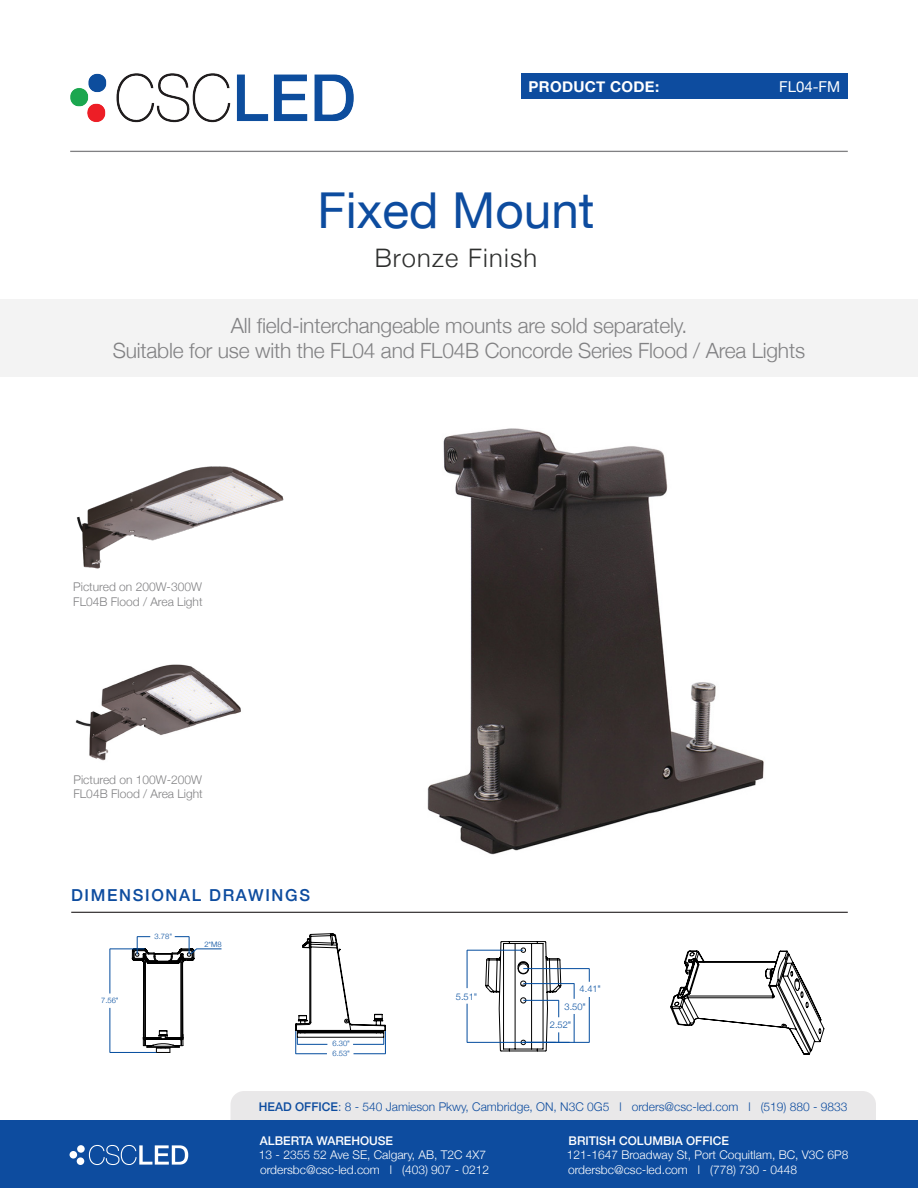
<style>
.page{position:relative;width:918px;height:1188px;background:#fff}
.page>*{position:absolute;margin:0;border:0;box-sizing:border-box;transform-origin:0 0}
.t1{font:49.5px "Helvetica Neue";color:#0d4c9f}
.t2{font:300 25.5px "Helvetica Neue";letter-spacing:.05em;color:#2e2f2e}
.t3{font:300 21px/25.5px "Helvetica Neue";letter-spacing:-.01em;color:#818183;text-align:center}
.t4{font:500 16.5px "Helvetica Neue";letter-spacing:.1em;color:#0d4c9f}
.t5{font:700 15px "Helvetica Neue";letter-spacing:.02em;color:#fff}
.t6{font:15px "Helvetica Neue";color:#fff}
.t7{font:300 12px/14.4px "Helvetica Neue";color:#fff}
.t8{font:300 12px "Helvetica Neue";color:#0d4c9f}
.t9{font:300 12px/14.4px "Helvetica Neue";color:#818183}
.t10{font:300 9.3px "Helvetica Neue";color:#034c9e}
.t11{font:300 7.65px/9.8px "Helvetica Neue";color:#034c9e}
.s1{font-weight:500}
</style>
<div class="page">
<div style="left:0;top:299px;width:918px;height:78px;background:#f3f3f3"></div>
<img style="left:70px;top:73px;width:284px;height:50px">
<div style="left:521px;top:74px;width:327px;height:25px;background:#0d4c9f"></div>
<hr style="left:70px;top:151px;width:778px;height:1px;background:#818183">
<img style="left:427px;top:428px;width:337px;height:427px">
<img style="left:75px;top:664px;width:166px;height:97px">
<img style="left:76px;top:466px;width:208px;height:103px">
<hr style="left:71px;top:912px;width:777px;height:1px;background:#231f20">
<hr style="left:110px;top:949px;width:35px;height:1px;background:#034c9e">
<hr style="left:110px;top:1052px;width:46px;height:1px;background:#034c9e">
<hr style="left:110px;top:949px;width:1px;height:45px;background:#034c9e">
<hr style="left:110px;top:1008px;width:1px;height:45px;background:#034c9e">
<svg style="left:132px;top:936px;width:90px;height:117px"></svg>
<svg style="left:295px;top:933px;width:91px;height:122px"></svg>
<hr style="left:297px;top:1044px;width:30px;height:1px;background:#034c9e">
<hr style="left:353px;top:1044px;width:31px;height:1px;background:#034c9e">
<svg style="left:670px;top:950px;width:154px;height:105px"></svg>
<hr style="left:467px;top:950px;width:56px;height:1px;background:#034c9e">
<hr style="left:467px;top:1042px;width:56px;height:1px;background:#034c9e">
<hr style="left:467px;top:950px;width:1px;height:38px;background:#034c9e">
<hr style="left:467px;top:1004px;width:1px;height:39px;background:#034c9e">
<svg style="left:485px;top:941px;width:105px;height:111px"></svg>
<div style="left:231px;top:1091px;width:645px;height:29px;background:#e9e8e9"></div>
<div style="left:0;top:1120px;width:918px;height:68px;background:#0d4c9f"></div>
<svg style="left:89px;top:1145px;width:99px;height:20px"></svg>
<div style="left:70px;top:1151px;width:7px;height:8px;background:#fff;border-radius:50%"></div>
<div style="left:77px;top:1157px;width:7px;height:8px;background:#fff;border-radius:50%"></div>
<div style="left:77px;top:1145px;width:8px;height:8px;background:#fff;border-radius:50%"></div>
<p class="t5" style="left:529px;top:75px;width:132px">PRODUCT CODE:</p>
<p class="t6" style="left:779px;top:76px;width:63px">FL04-FM</p>
<p class="t1" style="left:318px;top:174px;width:278px">Fixed Mount</p>
<p class="t2" style="left:375px;top:237px;width:164px">Bronze Finish</p>
<p class="t3" style="left:113px;top:311px;width:694px">All field-interchangeable mounts are sold separately.<br>Suitable for use with the FL04 and FL04B Concorde Series Flood / Area Lights</p>
<p class="t9" style="left:73px;top:579px;width:131px">Pictured on 200W-300W<br>FL04B Flood / Area Light</p>
<p class="t9" style="left:73px;top:771px;width:131px">Pictured on 100W-200W<br>FL04B Flood / Area Light</p>
<p class="t4" style="left:71px;top:882px;width:241px">DIMENSIONAL DRAWINGS</p>
<p class="t11" style="left:101px;top:995px;width:19px">7.56"</p>
<p class="t11" style="left:155px;top:931px;width:19px">3.78"</p>
<p class="t11" style="left:204px;top:939px;width:19px">2*M8</p>
<p class="t11" style="left:333px;top:1038px;width:19px">6.30"<br>6.53"</p>
<p class="t10" style="left:456px;top:989px;width:23px">5.51"</p>
<p class="t10" style="left:580px;top:982px;width:23px">4.41"</p>
<p class="t10" style="left:565px;top:999px;width:23px">3.50"</p>
<p class="t10" style="left:550px;top:1017px;width:23px">2.52"</p>
<p class="t8" style="left:259px;top:1097px;width:590px"><span class="s1">HEAD OFFICE</span>: 8 - 540 Jamieson Pkwy, Cambridge, ON, N3C 0G5 l orders@csc-led.com l (519) 880 - 9833</p>
<p class="t7" style="left:567px;top:1133px;width:283px"><span class="s1">BRITISH COLUMBIA OFFICE<br></span>121-1647 Broadway St, Port Coquitlam, BC, V3C 6P8</p>
<p class="t7" style="left:568px;top:1161px;width:231px">ordersbc@csc-led.com l (778) 730 - 0448</p>
<p class="t7" style="left:259px;top:1133px;width:232px"><span class="s1">ALBERTA WAREHOUSE<br></span>13 - 2355 52 Ave SE, Calgary, AB, T2C 4X7 ordersbc@csc-led.com l (403) 907 - 0212</p>
</div>
